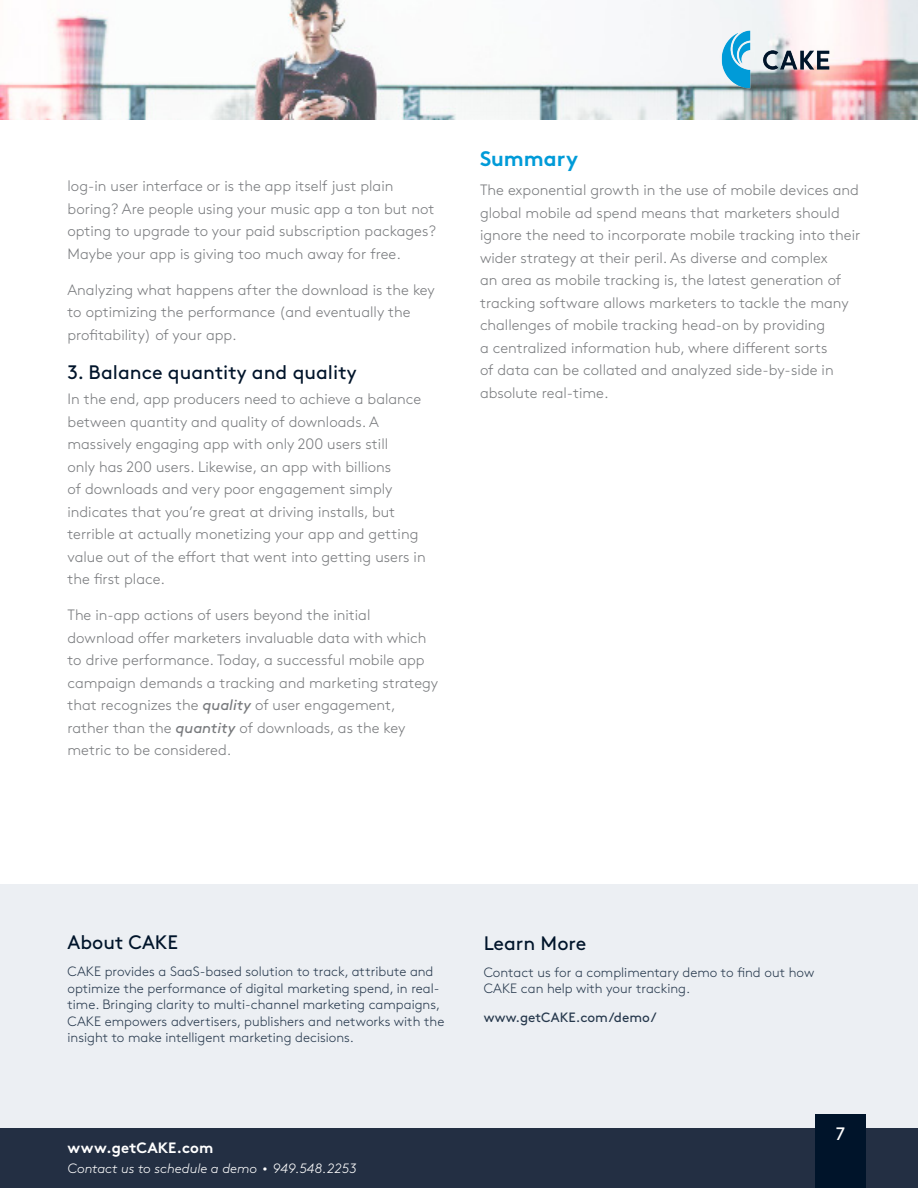
<style>
.page{position:relative;width:918px;height:1188px;background:#fff}
.page>*{position:absolute;margin:0;border:0;box-sizing:border-box;transform-origin:0 0}
.Section_Title{font:700 21px "Brown Std";color:#009bd8}
.Section_Title_Sub{font:19.5px "Brown Std";color:#00142a}
.About_Cake_Title{font:19.5px "Brown Std";color:#00142a}
.t1{font:18px "Brown";color:#fff}
.Paragraph_Text{font:300 15px/22.5px "Brown Std";color:#787a7d}
.t2{font:700 15px "Brown";color:#fff}
.About_CAKE_paragraph{font:300 13.5px/16.5px "Brown Std";color:#26384c}
.t3{font:italic 300 13.5px "Brown";color:#fff}
.About_CAKE_paragraph-2{font:13.5px "Brown Std";color:#26384c}
.s1{font-weight:400;font-style:italic}
.s2{font-size:9px}
</style>
<div class="page">
<div style="left:0;top:1128px;width:918px;height:60px;background:#232f43"></div>
<div style="left:0;top:884px;width:918px;height:244px;background:#eceff3"></div>
<div style="left:815px;top:1115px;width:51px;height:73px;background:#00142a"></div>
<img style="left:0;top:0;width:918px;height:120px">
<img style="left:719px;top:28px;width:113px;height:60px">
<p class="Paragraph_Text" style="left:68px;top:175px;width:370px">log-in user interface or is the app itself just plain boring? Are people using your music app a ton but not opting to upgrade to your paid subscription packages?<br>Maybe your app is giving too much away for free.</p>
<p class="Paragraph_Text" style="left:68px;top:279px;width:369px">Analyzing what happens after the download is the key to optimizing the performance (and eventually the profitability) of your app.</p>
<p class="Section_Title_Sub" style="left:68px;top:361px;width:291px">3. Balance quantity and quality</p>
<p class="Paragraph_Text" style="left:68px;top:388px;width:360px">In the end, app producers need to achieve a balance between quantity and quality of downloads. A massively engaging app with only 200 users still<br>only has 200 users. Likewise, an app with billions<br>of downloads and very poor engagement simply indicates that you’re great at driving installs, but terrible at actually monetizing your app and getting value out of the effort that went into getting users in the first place.</p>
<p class="Paragraph_Text" style="left:68px;top:604px;width:372px">The in-app actions of users beyond the initial download offer marketers invaluable data with which to drive performance. Today, a successful mobile app campaign demands a tracking and marketing strategy that recognizes the <span class="s1">quality</span> of user engagement, rather than the <span class="s1">quantity</span> of downloads, as the key metric to be considered.</p>
<p class="Section_Title" style="left:480px;top:146px;width:100px">Summary</p>
<p class="Paragraph_Text" style="left:480px;top:179px;width:382px">The exponential growth in the use of mobile devices and global mobile ad spend means that marketers should ignore the need to incorporate mobile tracking into their wider strategy at their peril. As diverse and complex<br>an area as mobile tracking is, the latest generation of tracking software allows marketers to tackle the many challenges of mobile tracking head-on by providing<br>a centralized information hub, where different sorts<br>of data can be collated and analyzed side-by-side in absolute real-time.</p>
<p class="About_Cake_Title" style="left:68px;top:931px;width:112px">About CAKE</p>
<p class="About_CAKE_paragraph" style="left:68px;top:963px;width:378px">CAKE provides a SaaS-based solution to track, attribute and optimize the performance of digital marketing spend, in real&shy;time. Bringing clarity to multi-channel marketing campaigns, CAKE empowers advertisers, publishers and networks with the insight to make intelligent marketing decisions.</p>
<p class="t2" style="left:68px;top:1136px;width:147px">www.getCAKE.com</p>
<p class="t3" style="left:68px;top:1158px;width:291px">Contact us to schedule a demo <span class="s2">•</span> 949.548.2253</p>
<p class="About_Cake_Title" style="left:484px;top:932px;width:104px">Learn More</p>
<p class="About_CAKE_paragraph" style="left:484px;top:964px;width:332px">Contact us for a complimentary demo to find out how<br>CAKE can help with your tracking.</p>
<p class="About_CAKE_paragraph-2" style="left:484px;top:1009px;width:174px">www.getCAKE.com/demo/</p>
<p class="t1" style="left:836px;top:1120px;width:11px">7</p>
</div>
